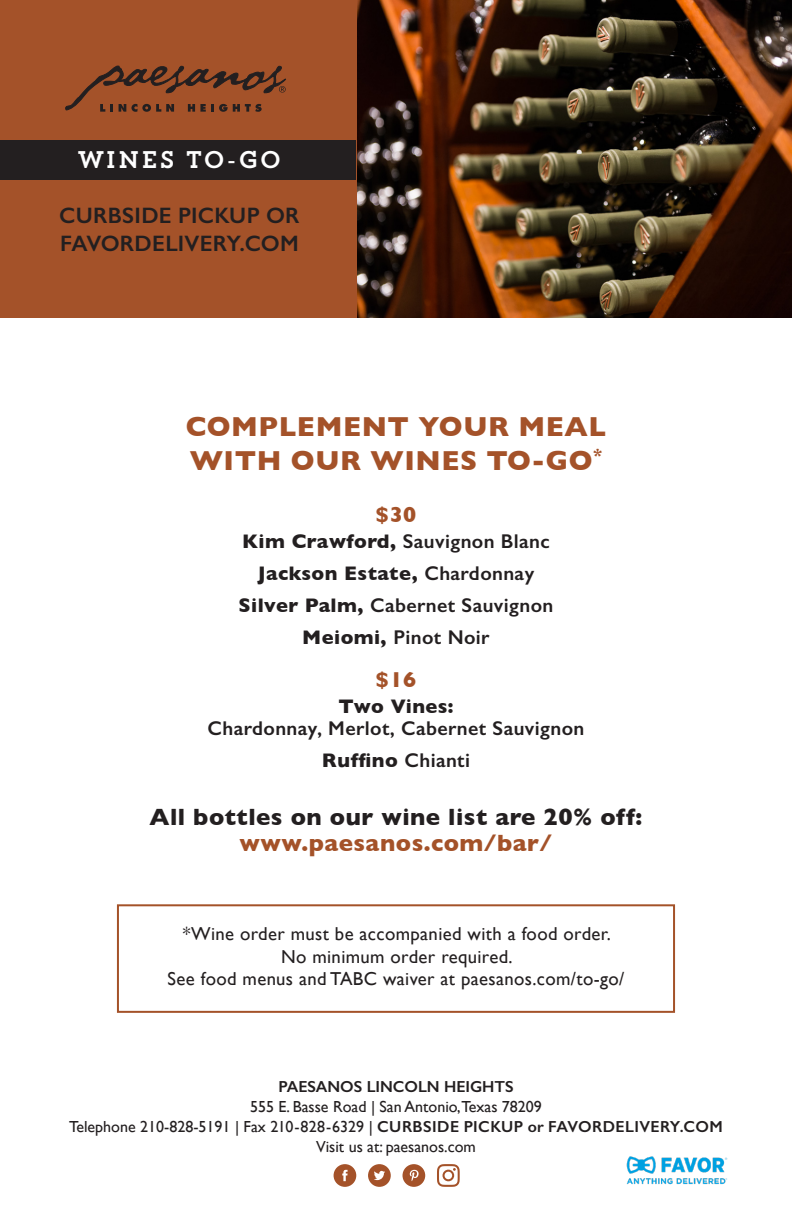
<style>
.page{position:relative;width:792px;height:1224px;background:#fff}
.page>*{position:absolute;margin:0;border:0;box-sizing:border-box;transform-origin:0 0}
.Price{font:700 28px/33.6px "Gill Sans";letter-spacing:.02em;color:#a45229}
.Price-2{font:700 24px "Gill Sans";letter-spacing:.02em;color:#231f20}
.Price-3{font:700 24px "Gill Sans";letter-spacing:.02em;color:#a45229}
.t1{font:24px "Trend Slab One";color:#fff}
.Description{font:600 22.4px "Gill Sans";letter-spacing:.01em;color:#231f20}
.Price-4{font:700 22px "Gill Sans";color:#a45229}
.Price-5{font:600 20px "Gill Sans";letter-spacing:.02em;color:#231f20}
.Price-6{font:700 20px "Gill Sans";letter-spacing:.02em;color:#231f20}
.Price-7{font:18.8px "Gill Sans";letter-spacing:.02em;color:#231f20}
.Description-2{font:16px "Gill Sans";color:#231f20}
.Description-3{font:600 16px "Gill Sans";color:#231f20}
.s1{font-weight:700}
.s2{font-weight:600}
</style>
<div class="page">
<img style="left:356px;top:0;width:436px;height:318px">
<div style="left:0;top:0;width:356px;height:318px;background:#a45229"></div>
<svg style="left:65px;top:66px;width:221px;height:46px"></svg>
<div style="left:0;top:140px;width:355px;height:40px;background:#231f20"></div>
<div style="left:117px;top:904px;width:558px;height:109px;border:2px solid #a45229"></div>
<svg style="left:334px;top:1164px;width:22px;height:23px"></svg>
<svg style="left:368px;top:1164px;width:23px;height:23px"></svg>
<svg style="left:403px;top:1164px;width:22px;height:23px"></svg>
<svg style="left:437px;top:1164px;width:23px;height:23px"></svg>
<img style="left:626px;top:1156px;width:102px;height:29px">
<p class="t1" style="left:77px;top:144px;width:206px">WINES TO-GO</p>
<p class="Description" style="left:59px;top:202px;width:242px">CURBSIDE PICKUP OR</p>
<p class="Description" style="left:60px;top:230px;width:240px">FAVORDELIVERY.COM</p>
<p class="Price" style="left:186px;top:409px;width:422px">COMPLEMENT YOUR MEAL<br>WITH OUR WINES TO-GO<sup>*</sup></p>
<p class="Price-4" style="left:376px;top:498px;width:42px">$30</p>
<p class="Price-5" style="left:242px;top:530px;width:309px"><span class="s1">Kim Crawford,</span> Sauvignon Blanc</p>
<p class="Price-6" style="left:258px;top:558px;width:278px">Jackson Estate, <span class="s2">Chardonnay</span></p>
<p class="Price-5" style="left:239px;top:594px;width:316px"><span class="s1">Silver Palm,</span> Cabernet Sauvignon</p>
<p class="Price-5" style="left:302px;top:626px;width:189px"><span class="s1">Meiomi,</span> Pinot Noir</p>
<p class="Price-4" style="left:376px;top:662px;width:42px">$16</p>
<p class="Price-6" style="left:338px;top:690px;width:117px">Two Vines:</p>
<p class="Price-5" style="left:208px;top:716px;width:378px">Chardonnay, Merlot, Cabernet Sauvignon</p>
<p class="Price-6" style="left:322px;top:744px;width:150px">Ruffino <span class="s2">Chianti</span></p>
<p class="Price-2" style="left:150px;top:798px;width:494px">All bottles on our wine list are 20% off:</p>
<p class="Price-3" style="left:240px;top:824px;width:314px">www.paesanos.com/bar/</p>
<p class="Price-7" style="left:183px;top:923px;width:429px">*Wine order must be accompanied with a food order.</p>
<p class="Price-7" style="left:281px;top:945px;width:233px">No minimum order required.</p>
<p class="Price-7" style="left:168px;top:968px;width:458px">See food menus and TABC waiver at paesanos.com/to-go/</p>
<p class="Description-3" style="left:278px;top:1077px;width:237px">PAESANOS LINCOLN HEIGHTS</p>
<p class="Description-2" style="left:250px;top:1097px;width:293px">555 E. Basse Road | San Antonio,Texas 78209</p>
<p class="Description-2" style="left:69px;top:1117px;width:655px">Telephone 210-828-5191 | Fax 210-828-6329 | <span class="s2">CURBSIDE PICKUP or FAVORDELIVERY.COM</span></p>
<p class="Description-2" style="left:316px;top:1137px;width:161px">Visit us at: paesanos.com</p>
</div>
